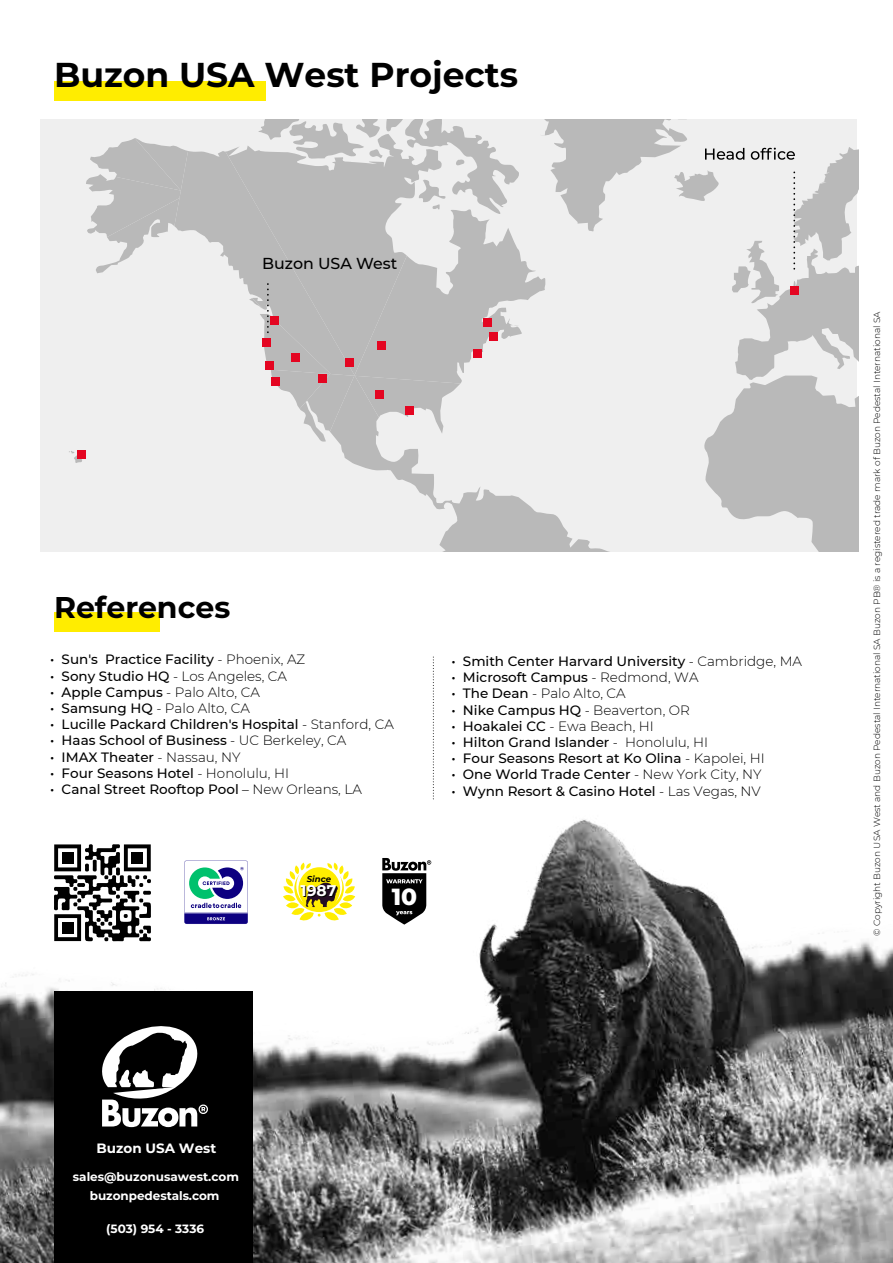
<style>
.page{position:relative;width:893px;height:1263px;background:#fff}
.page>*{position:absolute;margin:0;border:0;box-sizing:border-box;transform-origin:0 0}
.t1{font:700 34.5px "Montserrat";color:#000}
.t2{font:700 30px "Montserrat";color:#000}
.t3{font:800 23.25px "Montserrat";color:#fff}
.t4{font:500 15.75px "Montserrat";color:#000}
.t5{font:700 15.45px "Montserrat";color:#fff}
.t6{font:500 13.5px "Montserrat";color:#000}
.t7{font:300 13.5px "Montserrat";color:#000}
.t8{font:700 13.5px "Montserrat";color:#fff}
.t9{font:700 12px/18.6px "Montserrat";color:#fff;text-align:center}
.t10{font:300 9px "Montserrat";color:#000}
.t11{font:italic 700 8.55px "Montserrat";color:#000}
.s1{font-weight:300}
.s2{font-weight:500}
</style>
<div class="page">
<div style="left:40px;top:119px;width:816px;height:444px;background:#efefef"></div>
<svg style="left:69px;top:451px;width:13px;height:12px"></svg>
<svg style="left:330px;top:442px;width:302px;height:111px"></svg>
<svg style="left:703px;top:119px;width:156px;height:434px;fill:#b9b9b9"></svg>
<div style="left:790px;top:286px;width:9px;height:9px;background:#e40521"></div>
<div style="left:77px;top:450px;width:9px;height:9px;background:#e40521"></div>
<svg style="left:86px;top:119px;width:709px;height:323px"></svg>
<img style="left:0;top:554px;width:893px;height:709px">
<div style="left:54px;top:82px;width:212px;height:19px;background:#ffed00"></div>
<div style="left:54px;top:612px;width:106px;height:19px;background:#ffed00"></div>
<div style="left:54px;top:991px;width:199px;height:272px;background:#000"></div>
<svg style="left:102px;top:1026px;width:106px;height:101px"></svg>
<svg style="left:433px;top:657px;width:1px;height:143px"></svg>
<svg style="left:54px;top:844px;width:97px;height:97px"></svg>
<div style="left:62px;top:852px;width:11px;height:11px;background:#000"></div>
<div style="left:132px;top:852px;width:11px;height:11px;background:#000"></div>
<div style="left:62px;top:922px;width:11px;height:11px;background:#000"></div>
<svg style="left:283px;top:863px;width:72px;height:59px"></svg>
<svg style="left:382px;top:858px;width:49px;height:66px"></svg>
<svg style="left:184px;top:860px;width:64px;height:64px"></svg>
<h1 class="t1" style="left:54px;top:54px;width:466px">Buzon USA West Projects</h1>
<p class="t4" style="left:262px;top:254px;width:137px">Buzon USA West</p>
<h2 class="t2" style="left:54px;top:589px;width:178px">References</h2>
<p class="t6" style="left:50px;top:651px;width:257px">• Sun's Practice Facility <span class="s1">- Phoenix, AZ</span></p>
<p class="t7" style="left:50px;top:668px;width:238px"><span class="s2">• Sony Studio HQ</span> - Los Angeles, CA</p>
<p class="t6" style="left:50px;top:684px;width:211px">• Apple Campus <span class="s1">- Palo Alto, CA</span></p>
<p class="t7" style="left:50px;top:700px;width:201px"><span class="s2">• Samsung HQ</span> - Palo Alto, CA</p>
<p class="t6" style="left:50px;top:716px;width:345px">• Lucille Packard Children's Hospital <span class="s1">- Stanford, CA</span></p>
<p class="t6" style="left:50px;top:732px;width:298px">• Haas School of Business <span class="s1">- UC Berkeley, CA</span></p>
<p class="t6" style="left:50px;top:749px;width:192px">• IMAX Theater <span class="s1">- Nassau, NY</span></p>
<p class="t6" style="left:50px;top:765px;width:240px">• Four Seasons Hotel <span class="s1">- Honolulu, HI</span></p>
<p class="t6" style="left:50px;top:781px;width:313px">• Canal Street Rooftop Pool <span class="s1">– New Orleans, LA</span></p>
<p class="t11" style="left:307px;top:873px;width:26px">Since</p>
<p class="t5" style="left:301px;top:881px;width:37px">1987</p>
<h3 class="t3" style="left:392px;top:883px;width:27px">10</h3>
<p class="t6" style="left:451px;top:653px;width:352px">• Smith Center Harvard University <span class="s1">- Cambridge, MA</span></p>
<p class="t6" style="left:451px;top:669px;width:249px">• Microsoft Campus <span class="s1">- Redmond, WA</span></p>
<p class="t7" style="left:451px;top:685px;width:176px"><span class="s2">• The Dean</span> - Palo Alto, CA</p>
<p class="t6" style="left:451px;top:701px;width:240px">• Nike Campus HQ <span class="s1">- Beaverton, OR</span></p>
<p class="t7" style="left:451px;top:718px;width:204px"><span class="s2">• Hoakalei CC</span> - Ewa Beach, HI</p>
<p class="t6" style="left:451px;top:734px;width:258px">• Hilton Grand Islander <span class="s1">- Honolulu, HI</span></p>
<p class="t6" style="left:451px;top:750px;width:315px">• Four Seasons Resort at Ko Olina <span class="s1">- Kapolei, HI</span></p>
<p class="t6" style="left:451px;top:766px;width:312px">• One World Trade Center <span class="s1">- New York City, NY</span></p>
<p class="t6" style="left:451px;top:782px;width:311px">• Wynn Resort &amp; Casino Hotel <span class="s1">- Las Vegas, NV</span></p>
<p class="t10" style="left:871px;top:936px;width:626px;rotate:-90deg">© Copyright Buzon USA West and Buzon Pedestal International SA Buzon PB® is a registered trade mark of Buzon Pedestal International SA</p>
<p class="t8" style="left:97px;top:1140px;width:121px">Buzon USA West</p>
<p class="t9" style="left:73px;top:1168px;width:168px">sales@buzonusawest.com buzonpedestals.com</p>
<p class="t9" style="left:106px;top:1220px;width:99px">(503) 954 - 3336</p>
</div>
